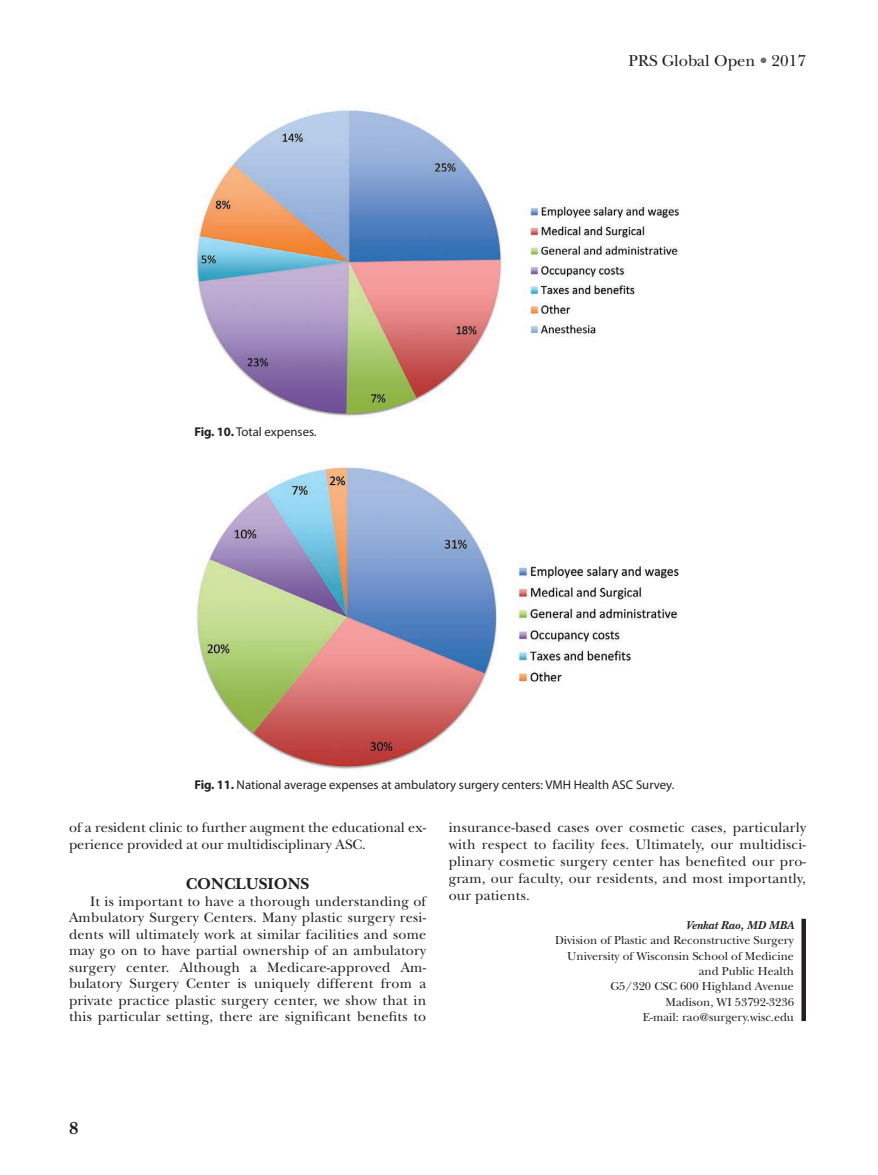
<style>
.page{position:relative;width:878px;height:1175px;background:#fff}
.page>*{position:absolute;margin:0;border:0;box-sizing:border-box;transform-origin:0 0}
.t1{font:700 18px "New Baskerville";color:#231f20}
.t2{font:16.5px "New Baskerville";color:#231f20}
.t3{font:700 16.5px "New Baskerville";color:#231f20}
.t4{font:14.25px/16.5px "New Baskerville";letter-spacing:.015em;color:#231f20;text-align:justify}
.t5{font:12.75px "Myriad Pro";color:#231f20}
.t6{font:12px/15.5px "New Baskerville";color:#231f20;text-align:right}
.t7{font:italic 700 12px "New Baskerville";color:#231f20}
.s1{font-weight:700}
.s2{color:#6c6d70}
</style>
<div class="page">
<div style="left:801px;top:918px;width:5px;height:103px;background:#231f20"></div>
<img style="left:194px;top:110px;width:485px;height:307px">
<img style="left:197px;top:467px;width:482px;height:302px">
<p class="t5" style="left:194px;top:423px;width:124px"><span class="s1">Fig. 10.</span> Total expenses.</p>
<p class="t2" style="left:628px;top:51px;width:179px">PRS Global Open <span class="s2">•</span> 2017</p>
<p class="t5" style="left:194px;top:777px;width:481px"><span class="s1">Fig. 11.</span> National average expenses at ambulatory surgery centers: VMH Health ASC Survey.</p>
<p class="t4" style="left:69px;top:819px;width:359px">of a resident clinic to further augment the educational ex&shy;perience provided at our multidisciplinary ASC.</p>
<p class="t3" style="left:186px;top:874px;width:125px">CONCLUSIONS</p>
<p class="t4" style="left:69px;top:892px;width:359px;text-indent:21px">It is important to have a thorough understanding of Ambulatory Surgery Centers. Many plastic surgery resi&shy;dents will ultimately work at similar facilities and some may go on to have partial ownership of an ambulatory surgery center. Although a Medicare-approved Am&shy;bulatory Surgery Center is uniquely different from a private practice plastic surgery center, we show that in this particular setting, there are significant benefits to</p>
<p class="t4" style="left:449px;top:819px;width:359px;line-height:17px">insurance-based cases over cosmetic cases, particularly with respect to facility fees. Ultimately, our multidisci&shy;plinary cosmetic surgery center has benefited our pro&shy;gram, our faculty, our residents, and most importantly, our patients.</p>
<p class="t7" style="left:686px;top:918px;width:109px">Venkat Rao, MD MBA</p>
<p class="t6" style="left:555px;top:932px;width:240px">Division of Plastic and Reconstructive Surgery<br>University of Wisconsin School of Medicine and Public Health<br>G5/320 CSC 600 Highland Avenue<br>Madison, WI 53792-3236<br>E-mail: rao@surgery.wisc.edu</p>
<p class="t1" style="left:69px;top:1118px;width:11px">8</p>
</div>
